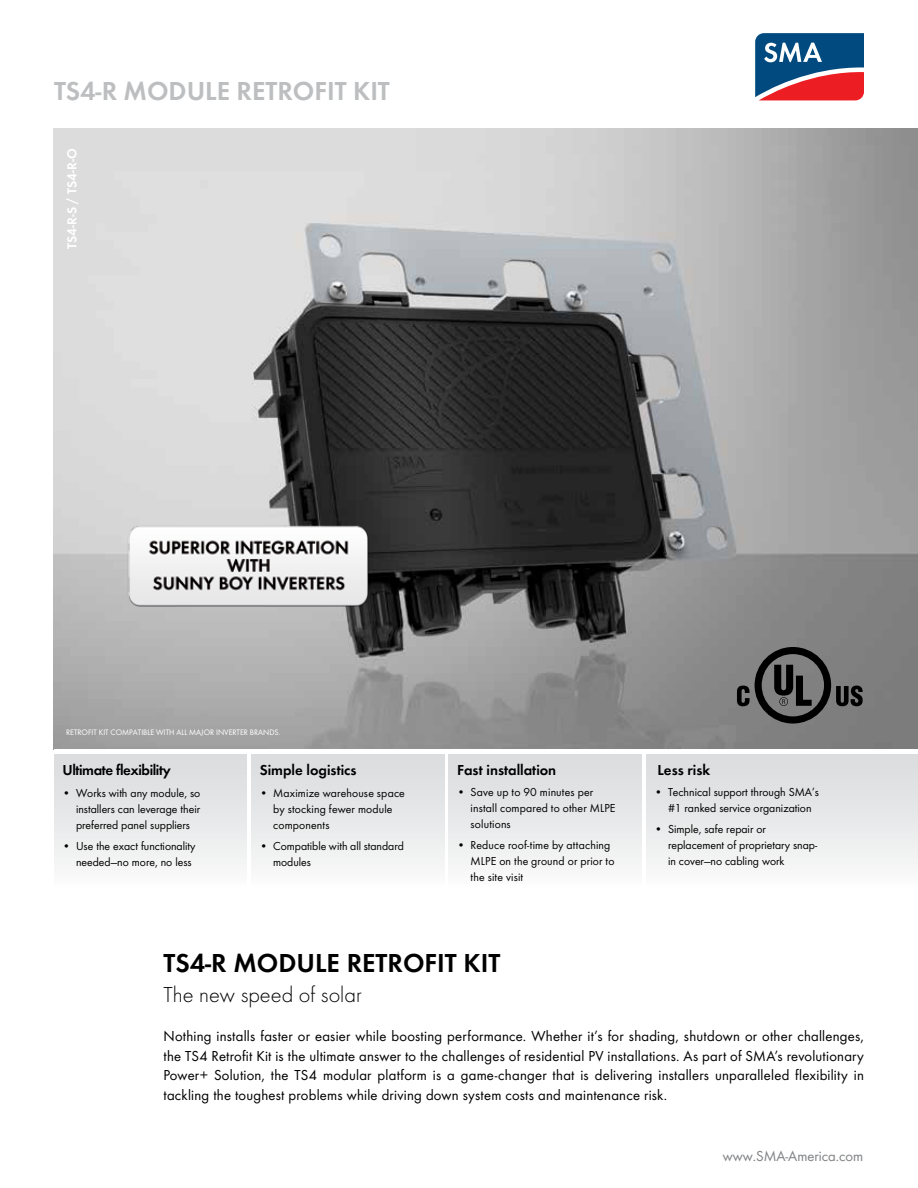
<style>
.page{position:relative;width:918px;height:1188px;background:#fff}
.page>*{position:absolute;margin:0;border:0;box-sizing:border-box;transform-origin:0 0}
.t1{font:600 27px "SMA Futura Global";color:#000}
.t2{font:600 27px "SMA Futura Global";color:#bcbec0}
.t3{font:22.5px "SMA Futura Global Light";color:#000}
.t4{font:15px/19.5px "SMA Futura Global";letter-spacing:.015em;color:#000;text-align:justify}
.t5{font:600 15px "SMA Futura Global";color:#000}
.t6{font:600 15px "SMA Futura Global";letter-spacing:-.03em;color:#000}
.t7{font:15px "SMA Futura Global";color:#808285}
.t8{font:600 13.5px "SMA Futura Global";color:#fff}
.t9{font:12px/15.8px "SMA Futura Global";color:#000}
.t10{font:8.25px "SMA Futura Global";color:#fff}
</style>
<div class="page">
<img style="left:54px;top:129px;width:864px;height:620px">
<div style="left:54px;top:752px;width:193px;height:135px;background:linear-gradient(to bottom,#d8dadb,#fafafa)"></div>
<div style="left:449px;top:752px;width:193px;height:135px;background:linear-gradient(to bottom,#d8dadb,#fafafa)"></div>
<div style="left:646px;top:752px;width:272px;height:135px;background:linear-gradient(to bottom,#d8dadb,#fafafa)"></div>
<div style="left:251px;top:752px;width:193px;height:135px;background:linear-gradient(to bottom,#d8dadb,#fafafa)"></div>
<svg style="left:737px;top:647px;width:126px;height:77px"></svg>
<img style="left:90px;top:514px;width:316px;height:104px">
<hr style="left:54px;top:749px;width:864px;height:4px;background:#fff">
<svg style="left:755px;top:33px;width:109px;height:67px"></svg>
<h1 class="t2" style="left:54px;top:75px;width:337px">TS4-R MODULE RETROFIT KIT</h1>
<p class="t8" style="left:64px;top:249px;width:102px;rotate:-90deg">TS4-R-S / TS4-R-O</p>
<p class="t10" style="left:66px;top:727px;width:216px">RETROFIT KIT COMPATIBLE WITH ALL MAJOR INVERTER BRANDS.</p>
<p class="t6" style="left:63px;top:761px;width:110px">Ultimate flexibility</p>
<p class="t9" style="left:76px;top:785px;width:126px;text-align:justify;text-indent:-14px">• Works with any module, so installers can leverage their preferred panel suppliers</p>
<p class="t9" style="left:76px;top:838px;width:121px;text-indent:-14px">• Use the exact functionality needed—no more, no less</p>
<p class="t5" style="left:260px;top:761px;width:98px">Simple logistics</p>
<p class="t9" style="left:273px;top:785px;width:133px;text-indent:-13px">• Maximize warehouse space by stocking fewer module components</p>
<p class="t9" style="left:273px;top:838px;width:132px;text-indent:-14px">• Compatible with all standard modules</p>
<p class="t5" style="left:457px;top:761px;width:101px">Fast installation</p>
<p class="t9" style="left:471px;top:784px;width:146px;text-indent:-14px">• Save up to 90 minutes per install compared to other MLPE solutions</p>
<p class="t9" style="left:471px;top:837px;width:145px;text-indent:-14px">• Reduce roof-time by attaching<br>MLPE on the ground or prior to the site visit</p>
<p class="t5" style="left:658px;top:761px;width:54px">Less risk</p>
<p class="t9" style="left:655px;top:784px;width:166px;text-align:center">• Technical support through SMA’s #1 ranked service organization</p>
<p class="t9" style="left:668px;top:821px;width:151px;text-indent:-14px">• Simple, safe repair or replacement of proprietary snap&shy;in cover—no cabling work</p>
<h1 class="t1" style="left:163px;top:947px;width:338px">TS4-R MODULE RETROFIT KIT</h1>
<h2 class="t3" style="left:163px;top:981px;width:200px">The new speed of solar</h2>
<p class="t4" style="left:163px;top:1026px;width:702px">Nothing installs faster or easier while boosting performance. Whether it’s for shading, shutdown or other challenges, the TS4 Retrofit Kit is the ultimate answer to the challenges of residential PV installations. As part of SMA’s revolutionary Power+ Solution, the TS4 modular platform is a game-changer that is delivering installers unparalleled flexibility in tackling the toughest problems while driving down system costs and maintenance risk.</p>
<p class="t7" style="left:723px;top:1147px;width:142px">www.SMA-America.com</p>
</div>
